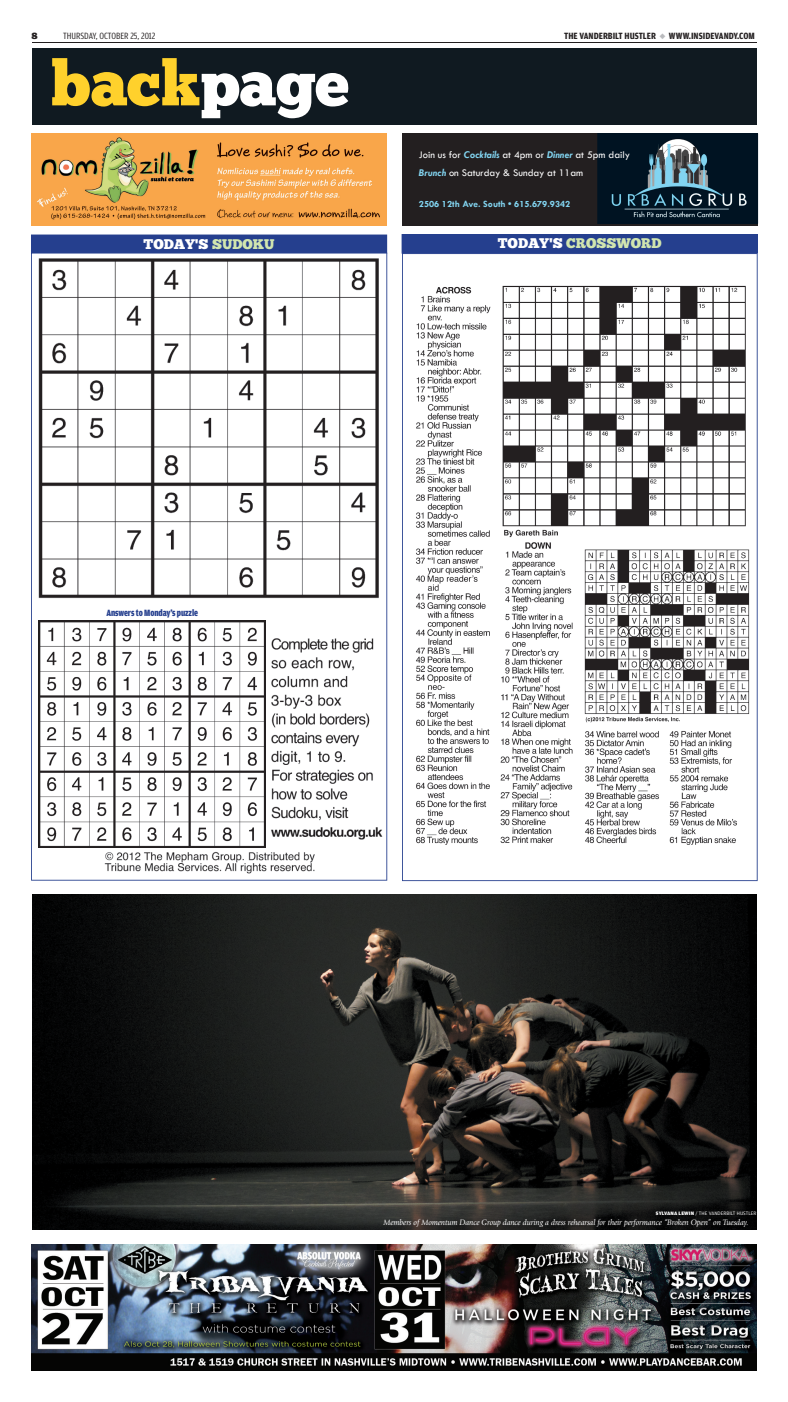
<style>
.page{position:relative;width:788px;height:1402px;background:#fff}
.page>*{position:absolute;margin:0;border:0;box-sizing:border-box;transform-origin:0 0}
.t1{font:63px "Chunk Five";letter-spacing:-.01em;color:#ffd12c}
.t2{font:14px "Chunk Five";color:#d1e5af}
.t3{font:14px "Chunk Five";color:#fff}
.t4{font:10.5px/17.3px "Tw Cen";color:#fff}
.t5{font:700 9.62px "Amplitude Cond";color:#231f20}
.t6{font:700 9.62px "Tw Cen";color:#82d4f0}
.t7{font:9.62px "Amplitude Cond";color:#231f20}
.t8{font:900 9.62px "Amplitude Cond";letter-spacing:-.01em;color:#253f8e;scale:.95 1}
.t9{font:900 9.62px "Amplitude Wide";color:#231f20}
.t10{font:italic 8.31px "Giovanni";letter-spacing:-.01em;color:#fff;scale:.95 1}
.t11{font:5.25px "Amplitude";letter-spacing:.01em;color:#fff}
.s1{color:#babbbe}
.s2{color:#fff}
.s3{font-weight:700;font-style:italic;color:#82d4f0}
.s4{color:#d1e5af}
.s5{font-weight:900}
</style>
<div class="page">
<hr style="left:32px;top:42px;width:724px;height:1px;background:#231f20">
<div style="left:32px;top:48px;width:725px;height:77px;background:#101a21"></div>
<div style="left:31px;top:234px;width:356px;height:19px;background:#253f8e"></div>
<div style="left:401px;top:234px;width:356px;height:20px;background:#253f8e"></div>
<img style="left:32px;top:134px;width:354px;height:92px">
<svg style="left:31px;top:253px;width:356px;height:627px"></svg>
<img style="left:39px;top:620px;width:226px;height:227px">
<div style="left:87px;top:608px;width:130px;height:9px;background:#fff"></div>
<img style="left:32px;top:1244px;width:724px;height:126px">
<svg style="left:402px;top:253px;width:355px;height:628px"></svg>
<img style="left:579px;top:543px;width:176px;height:184px">
<img style="left:32px;top:894px;width:724px;height:335px">
<div style="left:402px;top:134px;width:355px;height:92px;background:#231f20"></div>
<img style="left:597px;top:134px;width:160px;height:90px">
<p class="t9" style="left:32px;top:31px;width:8px">8</p>
<p class="t7" style="left:63px;top:31px;width:94px">THURSDAY, OCTOBER 25, 2012</p>
<p class="t5" style="left:564px;top:31px;width:192px">THE VANDERBILT HUSTLER <span class="s1">◆</span> WWW.INSIDEVANDY.COM</p>
<h1 class="t1" style="left:50px;top:54px;width:300px">back<span class="s2">page</span></h1>
<p class="t4" style="left:419px;top:146px;width:212px">Join us for <span class="s3">Cocktails</span> at 4pm or <span class="s3">Dinner</span> at 5pm daily<br><span class="s3">Brunch</span> on Saturday &amp; Sunday at 11am</p>
<p class="t6" style="left:419px;top:198px;width:153px">2506 12th Ave. South • 615.679.9342</p>
<h2 class="t3" style="left:144px;top:237px;width:132px">TODAY'S <span class="s4">SUDOKU</span></h2>
<h2 class="t2" style="left:498px;top:237px;width:165px"><span class="s2">TODAY'S</span> CROSSWORD</h2>
<p class="t8" style="left:106px;top:608px;width:98px">Answers to Monday’s puzzle</p>
<p class="t11" style="left:656px;top:1210px;width:102px"><span class="s5">SYLVANA LEWIN</span> / THE VANDERBILT HUSTLER</p>
<p class="t10" style="left:383px;top:1218px;width:386px">Members of Momentum Dance Group dance during a dress rehearsal for their performance “Broken Open” on Tuesday.</p>
</div>
